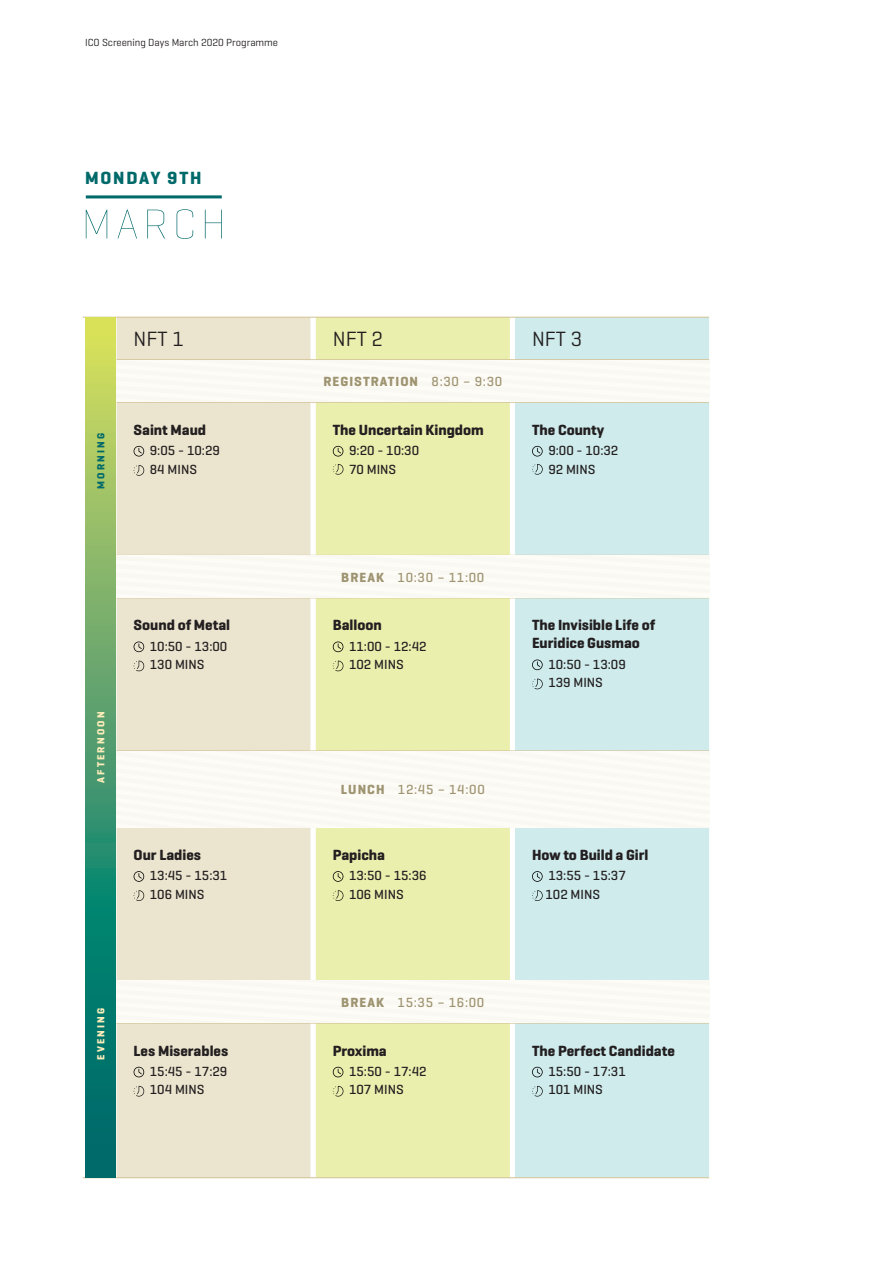
<style>
.page{position:relative;width:893px;height:1263px;background:#fff}
.page>*{position:absolute;margin:0;border:0;box-sizing:border-box;transform-origin:0 0}
.CINEMA{font:21px "Geogrotesque";color:#231f20}
.Table_Title{font:700 18px "Geogrotesque";letter-spacing:.1em;color:#00696a}
.FILM_TITLE{font:700 15px/18px "Geogrotesque";color:#231f20}
.FILM_TIME{font:500 13.5px "Geogrotesque";color:#231f20}
.FILM_RUNNING_TIME{font:500 13.5px "Geogrotesque";color:#231f20}
.t1{font:500 13.5px "Geogrotesque";letter-spacing:.05em;color:#9e9471}
.Table_Body{font:700 13.5px "Geogrotesque";letter-spacing:.075em;color:#9e9471}
.t2{font:10.5px "Geogrotesque";color:#231f20}
.Table_Title-2{font:700 10.5px "Geogrotesque";letter-spacing:.2em;color:#feedba}
.Table_Title-3{font:700 10.5px "Geogrotesque";letter-spacing:.2em;color:#00696a}
.s1{font-weight:500}
.s2{font-weight:700}
</style>
<div class="page">
<div style="left:117px;top:318px;width:194px;height:859px;background:#ebe5cf"></div>
<div style="left:316px;top:318px;width:194px;height:859px;background:#eaefae"></div>
<div style="left:515px;top:318px;width:194px;height:859px;background:#cfebec"></div>
<hr style="left:117px;top:317px;width:194px;height:1px;background:#d1c294">
<hr style="left:316px;top:317px;width:194px;height:1px;background:#d1c294">
<hr style="left:515px;top:317px;width:194px;height:1px;background:#d1c294">
<hr style="left:117px;top:1177px;width:194px;height:1px;background:#d1c294">
<hr style="left:316px;top:1177px;width:194px;height:1px;background:#d1c294">
<hr style="left:515px;top:1177px;width:194px;height:1px;background:#d1c294">
<hr style="left:83px;top:317px;width:34px;height:1px;background:#d1c294">
<hr style="left:83px;top:1177px;width:34px;height:1px;background:#d1c294">
<div style="left:117px;top:359px;width:592px;height:44px;background:#fbf9f3"></div>
<div style="left:117px;top:555px;width:592px;height:43px;background:#fbf9f4"></div>
<div style="left:117px;top:750px;width:592px;height:78px;background:#fbf9f4"></div>
<div style="left:117px;top:980px;width:592px;height:44px;background:#fbf9f4"></div>
<svg style="left:134px;top:446px;width:10px;height:10px"></svg>
<svg style="left:134px;top:465px;width:10px;height:11px"></svg>
<svg style="left:333px;top:446px;width:10px;height:10px"></svg>
<svg style="left:333px;top:464px;width:10px;height:11px"></svg>
<svg style="left:532px;top:446px;width:11px;height:10px"></svg>
<svg style="left:532px;top:464px;width:11px;height:11px"></svg>
<svg style="left:134px;top:641px;width:10px;height:11px"></svg>
<svg style="left:134px;top:661px;width:10px;height:10px"></svg>
<svg style="left:333px;top:641px;width:10px;height:11px"></svg>
<svg style="left:333px;top:661px;width:10px;height:10px"></svg>
<svg style="left:532px;top:659px;width:11px;height:11px"></svg>
<svg style="left:532px;top:679px;width:11px;height:10px"></svg>
<svg style="left:134px;top:871px;width:10px;height:11px"></svg>
<svg style="left:134px;top:890px;width:10px;height:11px"></svg>
<svg style="left:333px;top:871px;width:10px;height:11px"></svg>
<svg style="left:333px;top:890px;width:10px;height:11px"></svg>
<svg style="left:532px;top:871px;width:11px;height:11px"></svg>
<svg style="left:532px;top:890px;width:11px;height:11px"></svg>
<svg style="left:134px;top:1067px;width:10px;height:10px"></svg>
<svg style="left:134px;top:1086px;width:10px;height:10px"></svg>
<svg style="left:333px;top:1067px;width:10px;height:10px"></svg>
<svg style="left:333px;top:1086px;width:10px;height:10px"></svg>
<svg style="left:532px;top:1067px;width:11px;height:10px"></svg>
<svg style="left:532px;top:1086px;width:11px;height:10px"></svg>
<svg style="left:86px;top:209px;width:136px;height:30px"></svg>
<hr style="left:86px;top:195px;width:136px;height:3px;background:#00696a">
<svg style="left:86px;top:318px;width:30px;height:859px;background:#539e6a"></svg>
<p class="t2" style="left:85px;top:36px;width:195px">ICO Screening Days March 2020 Programme</p>
<p class="Table_Title" style="left:85px;top:166px;width:118px">MONDAY 9TH</p>
<p class="Table_Title-3" style="left:94px;top:489px;width:57px;rotate:-90deg">MORNING</p>
<p class="CINEMA" style="left:134px;top:326px;width:52px">NFT 1</p>
<p class="CINEMA" style="left:333px;top:326px;width:52px">NFT 2</p>
<p class="CINEMA" style="left:532px;top:326px;width:52px">NFT 3</p>
<p class="Table_Body" style="left:323px;top:373px;width:180px">REGISTRATION <span class="s1">8:30 – 9:30</span></p>
<p class="FILM_TITLE" style="left:134px;top:421px;width:74px">Saint Maud</p>
<p class="FILM_TIME" style="left:150px;top:442px;width:72px">9:05 - 10:29</p>
<p class="FILM_RUNNING_TIME" style="left:150px;top:460px;width:49px">84 MINS</p>
<p class="FILM_TITLE" style="left:333px;top:421px;width:152px">The Uncertain Kingdom</p>
<p class="FILM_TIME" style="left:349px;top:442px;width:72px">9:20 - 10:30</p>
<p class="FILM_RUNNING_TIME" style="left:349px;top:460px;width:49px">70 MINS</p>
<p class="FILM_TITLE" style="left:532px;top:421px;width:74px">The County</p>
<p class="FILM_TIME" style="left:548px;top:442px;width:72px">9:00 - 10:32</p>
<p class="FILM_RUNNING_TIME" style="left:548px;top:460px;width:49px">92 MINS</p>
<p class="Table_Title-2" style="left:94px;top:783px;width:73px;rotate:-90deg">AFTERNOON</p>
<p class="FILM_TITLE" style="left:134px;top:616px;width:98px">Sound of Metal</p>
<p class="FILM_TIME" style="left:150px;top:638px;width:79px">10:50 - 13:00</p>
<p class="FILM_RUNNING_TIME" style="left:150px;top:656px;width:56px">130 MINS</p>
<p class="FILM_TITLE" style="left:134px;top:846px;width:69px">Our Ladies</p>
<p class="FILM_TIME" style="left:150px;top:867px;width:79px">13:45 - 15:31</p>
<p class="FILM_RUNNING_TIME" style="left:150px;top:886px;width:56px">106 MINS</p>
<p class="t1" style="left:341px;top:569px;width:145px"><span class="s2">BREAK</span> 10:30 – 11:00</p>
<p class="FILM_TITLE" style="left:333px;top:616px;width:51px">Balloon</p>
<p class="FILM_TIME" style="left:349px;top:638px;width:79px">11:00 - 12:42</p>
<p class="FILM_RUNNING_TIME" style="left:349px;top:656px;width:56px">102 MINS</p>
<p class="t1" style="left:341px;top:781px;width:145px"><span class="s2">LUNCH</span> 12:45 – 14:00</p>
<p class="FILM_TITLE" style="left:333px;top:846px;width:54px">Papicha</p>
<p class="FILM_TIME" style="left:349px;top:867px;width:79px">13:50 - 15:36</p>
<p class="FILM_RUNNING_TIME" style="left:349px;top:886px;width:56px">106 MINS</p>
<p class="FILM_TITLE" style="left:532px;top:616px;width:125px">The Invisible Life of<br>Euridice Gusmao</p>
<p class="FILM_TIME" style="left:548px;top:656px;width:79px">10:50 - 13:09</p>
<p class="FILM_TIME" style="left:548px;top:674px;width:56px">139 MINS</p>
<p class="FILM_TITLE" style="left:532px;top:846px;width:118px">How to Build a Girl</p>
<p class="FILM_TIME" style="left:548px;top:867px;width:79px">13:55 - 15:37</p>
<p class="FILM_RUNNING_TIME" style="left:545px;top:886px;width:56px">102 MINS</p>
<p class="Table_Title-2" style="left:94px;top:1060px;width:53px;rotate:-90deg">EVENING</p>
<p class="FILM_TITLE" style="left:134px;top:1041px;width:96px">Les Miserables</p>
<p class="FILM_TIME" style="left:150px;top:1063px;width:79px">15:45 - 17:29</p>
<p class="FILM_RUNNING_TIME" style="left:150px;top:1081px;width:56px">104 MINS</p>
<p class="t1" style="left:341px;top:994px;width:145px"><span class="s2">BREAK</span> 15:35 – 16:00</p>
<p class="FILM_TITLE" style="left:333px;top:1041px;width:56px">Proxima</p>
<p class="FILM_TIME" style="left:349px;top:1063px;width:79px">15:50 - 17:42</p>
<p class="FILM_RUNNING_TIME" style="left:349px;top:1081px;width:56px">107 MINS</p>
<p class="FILM_TITLE" style="left:532px;top:1041px;width:144px">The Perfect Candidate</p>
<p class="FILM_TIME" style="left:548px;top:1063px;width:79px">15:50 - 17:31</p>
<p class="FILM_RUNNING_TIME" style="left:548px;top:1081px;width:56px">101 MINS</p>
</div>
